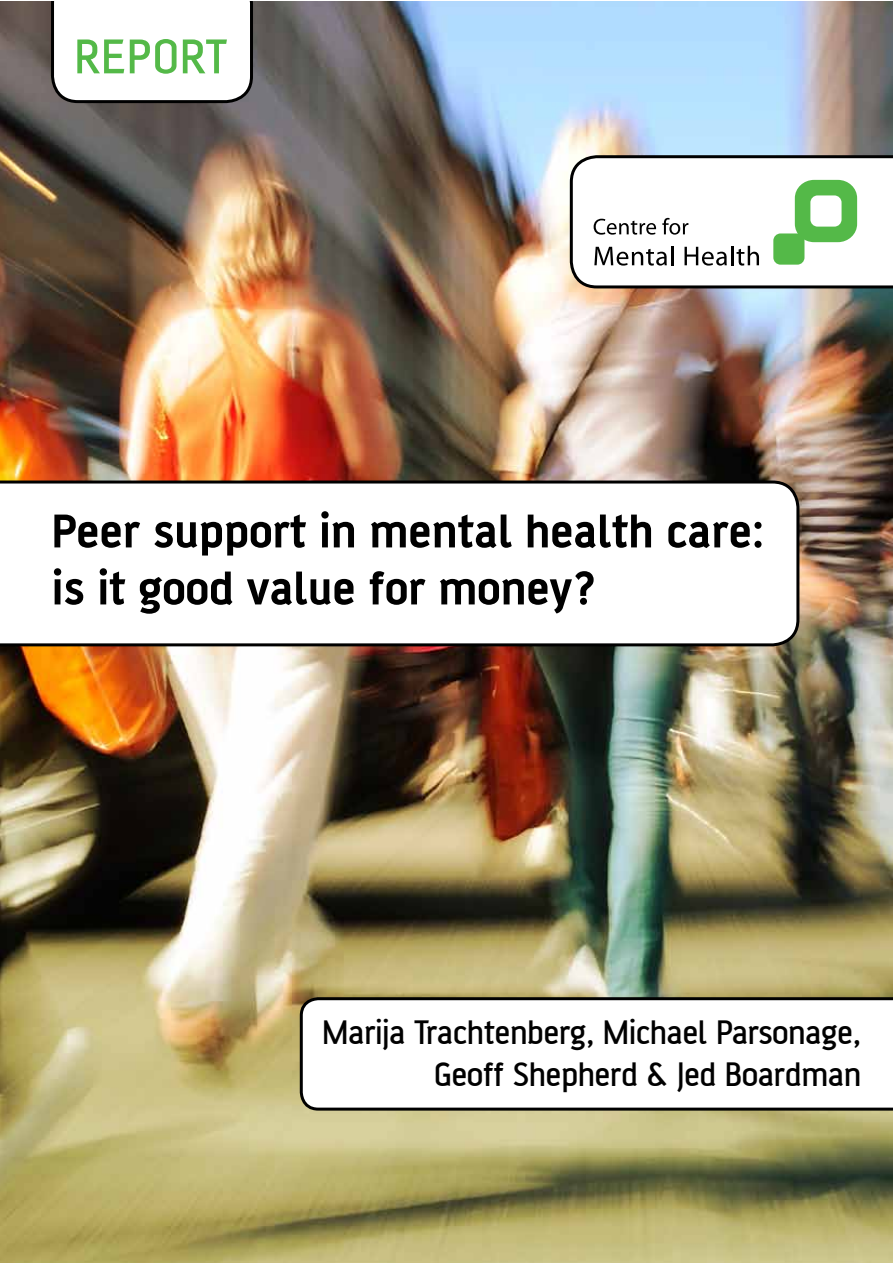
<style>
.page{position:relative;width:893px;height:1263px;background:#fff}
.page>*{position:absolute;margin:0;border:0;box-sizing:border-box;transform-origin:0 0}
.t1{font:500 52.5px "AF Battersea";letter-spacing:.03em;color:#54b948}
.t2{font:700 51px/57px "AF Battersea";color:#000}
.t3{font:500 36px/42px "AF Battersea";color:#000;text-align:right}
</style>
<div class="page">
<img style="left:0;top:1px;width:892px;height:1262px">
<svg style="left:570px;top:155px;width:322px;height:133px"></svg>
<svg style="left:51px;top:1px;width:202px;height:102px"></svg>
<svg style="left:0;top:480px;width:799px;height:166px"></svg>
<svg style="left:300px;top:997px;width:592px;height:113px"></svg>
<h1 class="t1" style="left:75px;top:31px;width:154px">REPORT</h1>
<h2 class="t2" style="left:52px;top:502px;width:714px">Peer support in mental health care: is it good value for money?</h2>
<p class="t3" style="left:323px;top:1011px;width:540px">Marija Trachtenberg, Michael Parsonage,<br>Geoff Shepherd &amp; Jed Boardman</p>
</div>
